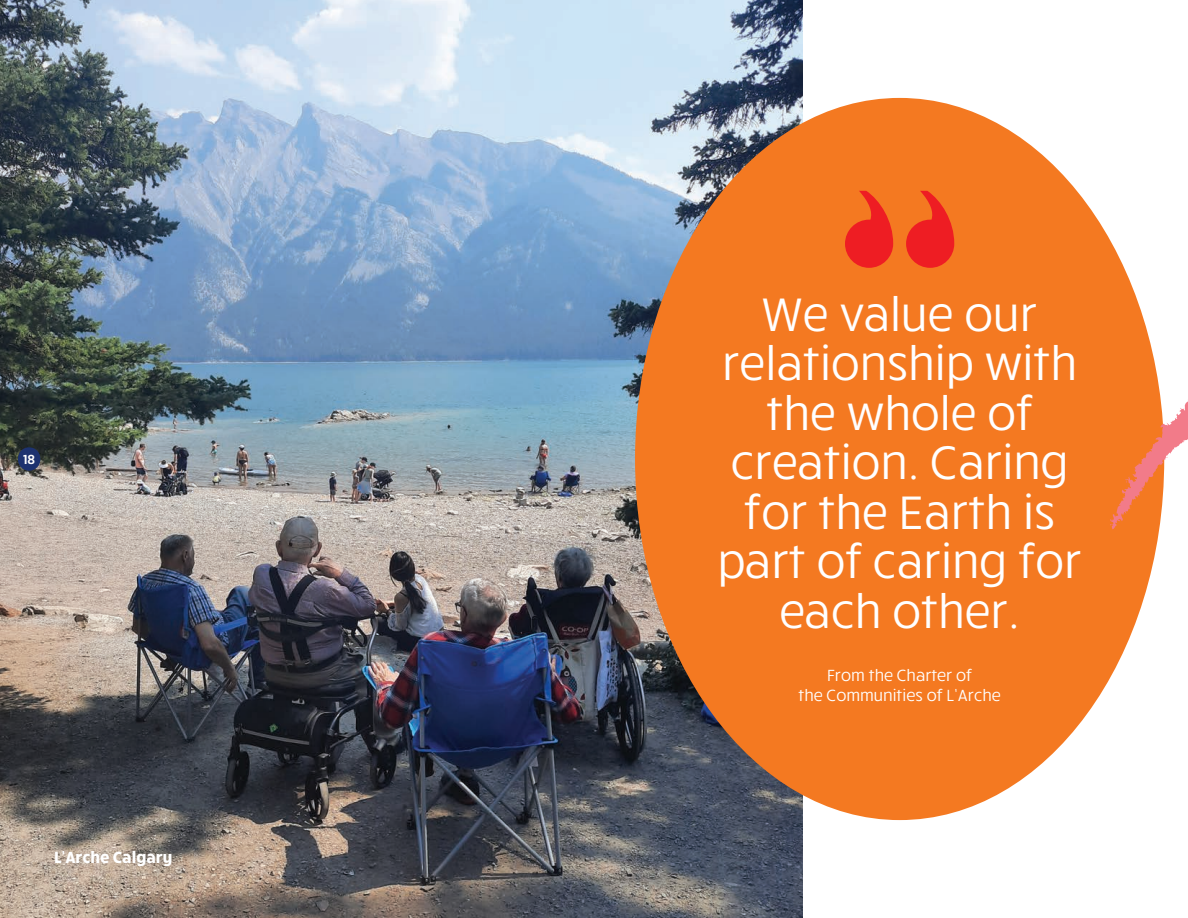
<style>
.page{position:relative;width:1188px;height:918px;background:#fff}
.page>*{position:absolute;margin:0;border:0;box-sizing:border-box;transform-origin:0 0}
.temoignange{font:48px/49.5px "Ruck Sack";color:#fff;text-align:center}
.nom_temoignage{font:16.5px/19.5px "Ruck Sack";color:#fff;text-align:center}
.current_txt{font:700 16.5px "Ruck Sack";color:#fff}
.t1{font:600 13.5px "Ruck Sack";color:#fff}
</style>
<div class="page">
<img style="left:0;top:0;width:802px;height:918px">
<div style="left:18px;top:447px;width:22px;height:24px;background:#1d326f;border-radius:11px"></div>
<div style="left:635px;top:98px;width:529px;height:722px;background:#f47921;border-radius:50%"></div>
<svg style="left:845px;top:191px;width:48px;height:77px"></svg>
<svg style="left:906px;top:191px;width:48px;height:77px"></svg>
<svg style="left:1110px;top:279px;width:78px;height:250px"></svg>
<p class="t1" style="left:23px;top:450px;width:14px">18</p>
<p class="current_txt" style="left:54px;top:846px;width:120px">L’Arche Calgary</p>
<p class="temoignange" style="left:717px;top:287px;width:366px">We value our relationship with the whole of creation. Caring for the Earth is part of caring for each other.</p>
<p class="nom_temoignage" style="left:798px;top:665px;width:204px">From the Charter of<br>the Communities of L’Arche</p>
</div>
